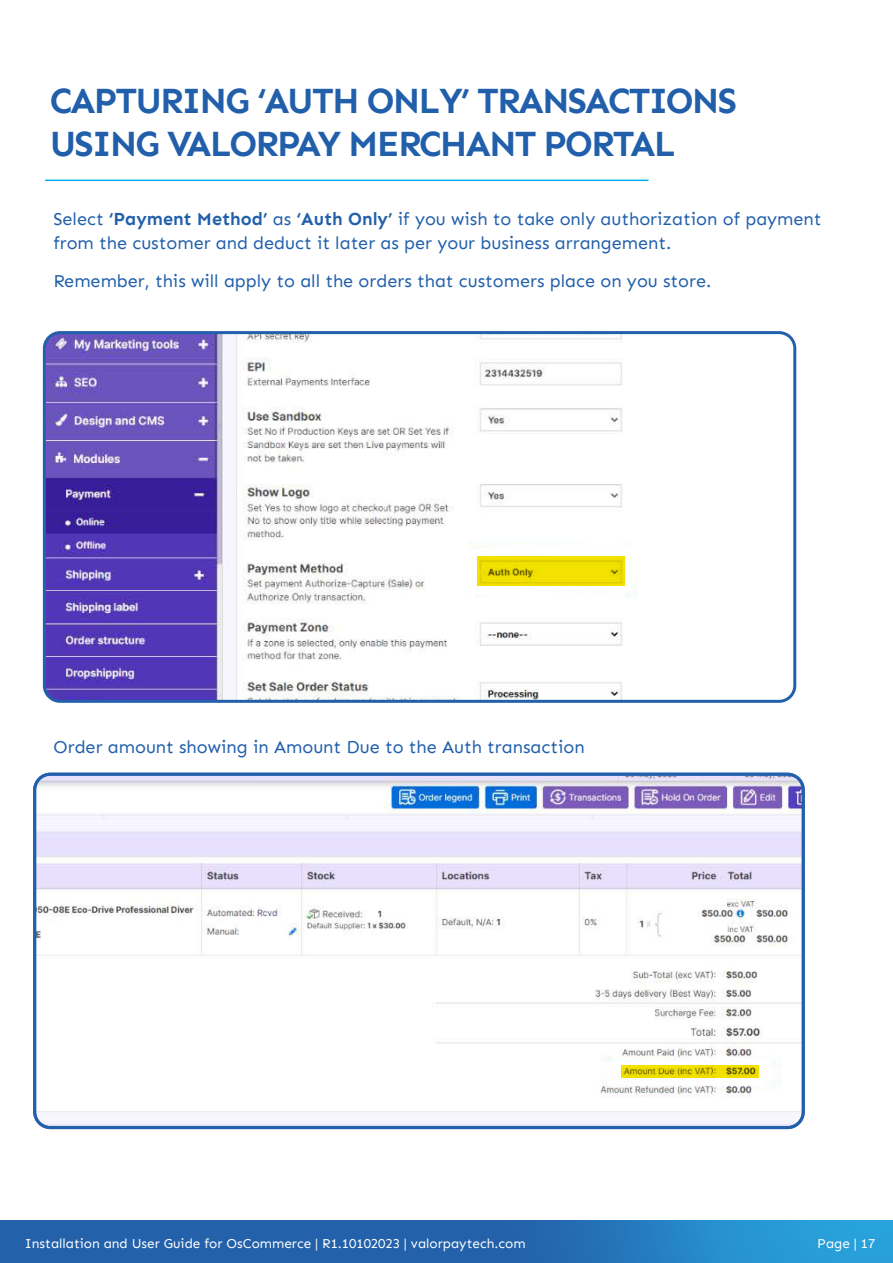
<style>
.page{position:relative;width:893px;height:1263px;background:#fff}
.page>*{position:absolute;margin:0;border:0;box-sizing:border-box;transform-origin:0 0}
.t1{font:700 36px/43.2px "Sen";letter-spacing:-.05em;color:#215fab}
.t2{font:18px/24px "Sen";color:#215fab}
.t3{font:13.5px "Sen";color:#fff}
.s1{font-weight:700}
</style>
<div class="page">
<svg style="left:0;top:1220px;width:893px;height:43px;background:#2471b6"></svg>
<hr style="left:45px;top:180px;width:603px;height:1px;background:#00adee">
<img style="left:47px;top:335px;width:745px;height:364px">
<div style="left:43px;top:331px;width:753px;height:372px;border:3px solid #2260ab;border-radius:16px"></div>
<svg style="left:478px;top:557px;width:147px;height:29px;background:#ead900"></svg>
<img style="left:37px;top:777px;width:764px;height:348px">
<svg style="left:621px;top:1065px;width:138px;height:12px;background:#d8c800"></svg>
<div style="left:33px;top:773px;width:772px;height:356px;border:3px solid #2260ab;border-radius:16px"></div>
<h1 class="t1" style="left:50px;top:80px;width:689px">CAPTURING ‘AUTH ONLY’ TRANSACTIONS<br>USING VALORPAY MERCHANT PORTAL</h1>
<p class="t2" style="left:53px;top:207px;width:770px">Select <span class="s1">‘Payment Method’</span> as <span class="s1">‘Auth Only’</span> if you wish to take only authorization of payment from the customer and deduct it later as per your business arrangement.</p>
<p class="t2" style="left:54px;top:269px;width:659px">Remember, this will apply to all the orders that customers place on you store.</p>
<p class="t2" style="left:54px;top:734px;width:533px">Order amount showing in Amount Due to the Auth transaction</p>
<p class="t3" style="left:25px;top:1235px;width:502px">Installation and User Guide for OsCommerce | R1.10102023 | valorpaytech.com</p>
<p class="t3" style="left:817px;top:1235px;width:60px">Page | 17</p>
</div>
